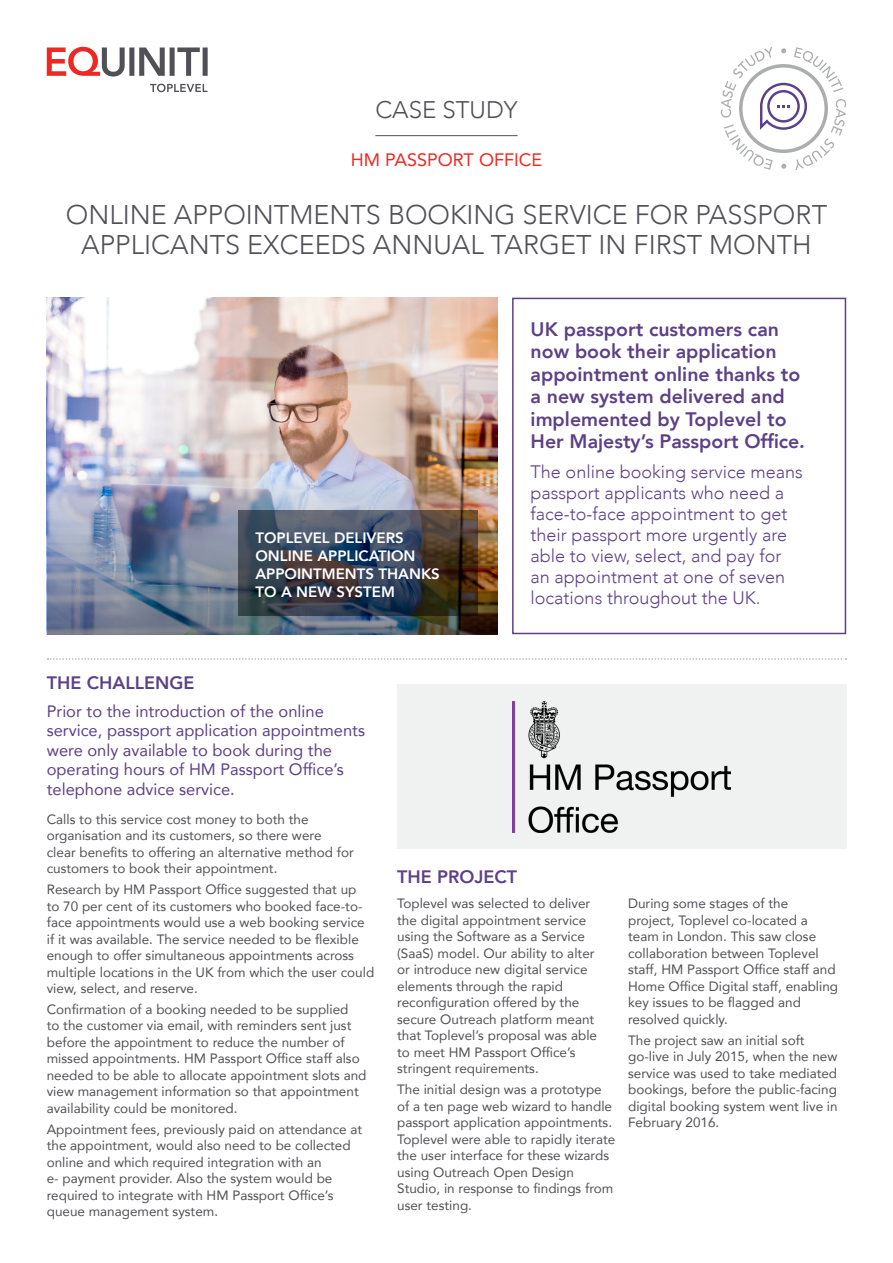
<style>
.page{position:relative;width:893px;height:1263px;background:#fff}
.page>*{position:absolute;margin:0;border:0;box-sizing:border-box;transform-origin:0 0}
.Case_Study_Title_-_1{font:300 27px/30px "Avenir";color:#505056;text-align:center}
.Case_Study_Header{font:300 24px "Avenir";color:#505056}
.t1{font:800 19.5px/22.5px "Avenir";color:#5c4187}
.t2{font:300 18px/21px "Avenir";color:#5c4187}
.BLUE_Body_Copy_Heade{font:800 18px "Avenir";color:#5c4187}
.Case_Study_Under_Hea{font:18px "Avenir";color:#ee2823}
.RED_Opening_Para_-_1{font:16.5px/19.5px "Avenir";color:#5c4187}
.t3{font:800 15px/18px "Avenir";color:#fff}
.Body_Copy_-_9_11pt{font:13.5px/16.5px "Avenir";color:#505056}
</style>
<div class="page">
<div style="left:397px;top:684px;width:449px;height:164px;background:#f0f2f1"></div>
<img style="left:47px;top:298px;width:450px;height:172px">
<img style="left:47px;top:470px;width:450px;height:164px">
<div style="left:512px;top:298px;width:334px;height:336px;border:2px solid #5c4187"></div>
<svg style="left:721px;top:47px;width:125px;height:123px"></svg>
<hr style="left:375px;top:135px;width:143px;height:1px;background:#505056">
<svg style="left:47px;top:47px;width:161px;height:30px"></svg>
<svg style="left:150px;top:84px;width:57px;height:8px"></svg>
<svg style="left:48px;top:658px;width:798px;height:2px"></svg>
<img style="left:513px;top:701px;width:218px;height:131px">
<svg style="left:238px;top:510px;width:240px;height:106px;background:#3a4049"></svg>
<p class="Case_Study_Header" style="left:375px;top:96px;width:144px">CASE STUDY</p>
<p class="Case_Study_Under_Hea" style="left:351px;top:145px;width:193px">HM PASSPORT OFFICE</p>
<p class="Case_Study_Title_-_1" style="left:66px;top:200px;width:763px">ONLINE APPOINTMENTS BOOKING SERVICE FOR PASSPORT<br>APPLICANTS EXCEEDS ANNUAL TARGET IN FIRST MONTH</p>
<p class="t3" style="left:255px;top:528px;width:186px">TOPLEVEL DELIVERS<br>ONLINE APPLICATION<br>APPOINTMENTS THANKS<br>TO A NEW SYSTEM</p>
<p class="t1" style="left:531px;top:318px;width:276px">UK passport customers can now book their application appointment online thanks to a new system delivered and implemented by Toplevel to<br>Her Majesty’s Passport Office.</p>
<p class="t2" style="left:531px;top:461px;width:274px">The online booking service means passport applicants who need a face-to-face appointment to get their passport more urgently are able to view, select, and pay for an appointment at one of seven locations throughout the UK.</p>
<p class="BLUE_Body_Copy_Heade" style="left:47px;top:668px;width:149px">THE CHALLENGE</p>
<p class="RED_Opening_Para_-_1" style="left:47px;top:701px;width:320px">Prior to the introduction of the online service, passport application appointments were only available to book during the operating hours of HM Passport Office’s telephone advice service.</p>
<p class="Body_Copy_-_9_11pt" style="left:47px;top:810px;width:308px">Calls to this service cost money to both the organisation and its customers, so there were clear benefits to offering an alternative method for customers to book their appointment.</p>
<p class="Body_Copy_-_9_11pt" style="left:47px;top:881px;width:329px">Research by HM Passport Office suggested that up<br>to 70 per cent of its customers who booked face-to&shy;face appointments would use a web booking service if it was available. The service needed to be flexible enough to offer simultaneous appointments across multiple locations in the UK from which the user could view, select, and reserve.</p>
<p class="Body_Copy_-_9_11pt" style="left:47px;top:1000px;width:321px">Confirmation of a booking needed to be supplied<br>to the customer via email, with reminders sent just before the appointment to reduce the number of missed appointments. HM Passport Office staff also needed to be able to allocate appointment slots and view management information so that appointment availability could be monitored.</p>
<p class="Body_Copy_-_9_11pt" style="left:47px;top:1120px;width:317px">Appointment fees, previously paid on attendance at the appointment, would also need to be collected online and which required integration with an<br>e- payment provider. Also the system would be required to integrate with HM Passport Office’s queue management system.</p>
<p class="BLUE_Body_Copy_Heade" style="left:397px;top:863px;width:121px">THE PROJECT</p>
<p class="Body_Copy_-_9_11pt" style="left:397px;top:895px;width:201px">Toplevel was selected to deliver the digital appointment service using the Software as a Service (SaaS) model. Our ability to alter or introduce new digital service elements through the rapid reconfiguration offered by the secure Outreach platform meant that Toplevel’s proposal was able to meet HM Passport Office’s stringent requirements.</p>
<p class="Body_Copy_-_9_11pt" style="left:397px;top:1081px;width:220px">The initial design was a prototype of a ten page web wizard to handle passport application appointments.<br>Toplevel were able to rapidly iterate the user interface for these wizards using Outreach Open Design<br>Studio, in response to findings from user testing.</p>
<p class="Body_Copy_-_9_11pt" style="left:628px;top:895px;width:212px">During some stages of the<br>project, Toplevel co-located a team in London. This saw close collaboration between Toplevel staff, HM Passport Office staff and<br>Home Office Digital staff, enabling key issues to be flagged and resolved quickly.</p>
<p class="Body_Copy_-_9_11pt" style="left:628px;top:1031px;width:211px">The project saw an initial soft go-live in July 2015, when the new service was used to take mediated bookings, before the public-facing digital booking system went live in<br>February 2016.</p>
</div>
